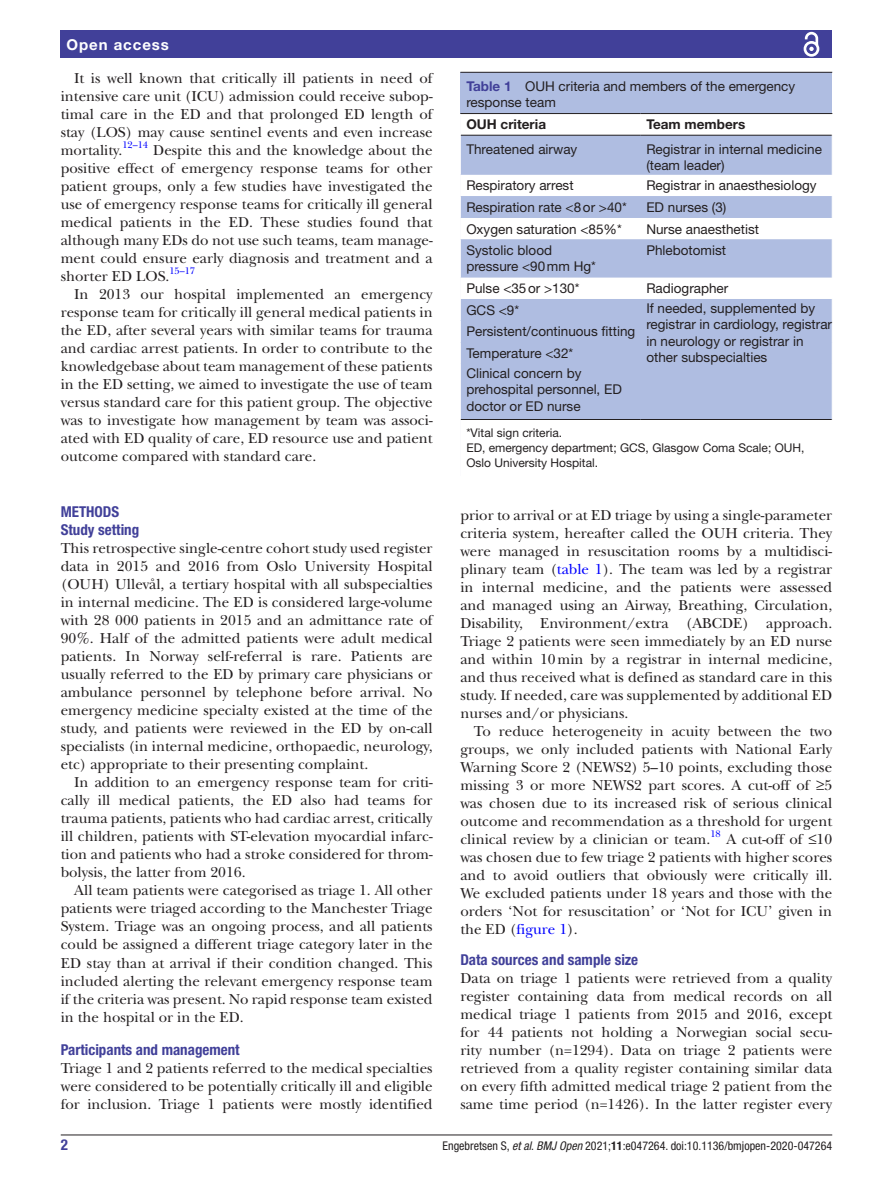
<style>
.page{position:relative;width:893px;height:1191px;background:#fff}
.page>*{position:absolute;margin:0;border:0;box-sizing:border-box;transform-origin:0 0}
.t1{font:15px/18px "New Baskerville";color:#231f20;text-align:justify}
.t2{font:700 condensed 15px/18px "Helvetica Neue LT Std";color:#414099}
.t3{font:700 15px "Helvetica Neue LT Std";letter-spacing:.065em;color:#fff}
.t4{font:13.5px/16.2px "Helvetica Neue LT Std";color:#231f20}
.t5{font:700 13.5px "Helvetica Neue LT Std";color:#231f20}
.t6{font:12px/15px "Helvetica Neue LT Std";color:#231f20}
.t7{font:condensed 12px "Helvetica Neue LT Std";color:#231f20}
.t8{font:9.9px "New Baskerville";color:#00f}
.s1{font-weight:700;color:#414099}
.s2{color:#00f}
.s3{font-style:italic}
.s4{font-weight:700}
</style>
<div class="page">
<hr style="left:61px;top:1134px;width:771px;height:1px;background:#231f20">
<div style="left:61px;top:31px;width:771px;height:27px;background:#414099"></div>
<svg style="left:803px;top:31px;width:17px;height:26px"></svg>
<div style="left:460px;top:73px;width:372px;height:403px;background:#afbde1"></div>
<hr style="left:460px;top:72px;width:372px;height:1px;background:#231f20">
<div style="left:461px;top:114px;width:371px;height:362px;background:#fff"></div>
<svg style="left:461px;top:136px;width:371px;height:283px"></svg>
<hr style="left:640px;top:419px;width:192px;height:1px;background:#231f20">
<hr style="left:460px;top:113px;width:180px;height:1px;background:#231f20">
<hr style="left:460px;top:135px;width:180px;height:1px;background:#231f20">
<hr style="left:640px;top:113px;width:192px;height:1px;background:#231f20">
<hr style="left:640px;top:135px;width:192px;height:1px;background:#231f20">
<hr style="left:460px;top:419px;width:180px;height:1px;background:#231f20">
<svg style="left:460px;top:114px;width:1px;height:21px"></svg>
<hr style="left:460px;top:135px;width:1px;height:39px;background:#fff">
<svg style="left:460px;top:174px;width:1px;height:65px"></svg>
<hr style="left:460px;top:239px;width:1px;height:38px;background:#fff">
<svg style="left:460px;top:277px;width:1px;height:87px"></svg>
<hr style="left:460px;top:364px;width:1px;height:55px;background:#fff">
<hr style="left:460px;top:419px;width:1px;height:57px;background:#fff">
<hr style="left:466px;top:436px;width:366px;height:2px;background:#fff">
<hr style="left:466px;top:466px;width:366px;height:2px;background:#fff">
<p class="t3" style="left:66px;top:35px;width:104px">Open access</p>
<p class="t1" style="left:61px;top:69px;width:373px;text-indent:14px">It is well known that critically ill patients in need of intensive care unit (ICU) admission could receive subop&shy;timal care in the ED and that prolonged ED length of stay (LOS) may cause sentinel events and even increase mortality.</p>
<p class="t8" style="left:122px;top:139px;width:27px">12–14</p>
<p class="t1" style="left:61px;top:141px;width:373px;text-indent:93px">Despite this and the knowledge about the positive effect of emergency response teams for other patient groups, only a few studies have investigated the use of emergency response teams for critically ill general medical patients in the ED. These studies found that although many EDs do not use such teams, team manage&shy;ment could ensure early diagnosis and treatment and a shorter ED LOS.</p>
<p class="t8" style="left:169px;top:265px;width:27px">15–17</p>
<p class="t1" style="left:61px;top:285px;width:373px;text-indent:14px">In 2013 our hospital implemented an emergency response team for critically ill general medical patients in the ED, after several years with similar teams for trauma and cardiac arrest patients. In order to contribute to the knowledgebase about team management of these patients in the ED setting, we aimed to investigate the use of team versus standard care for this patient group. The objective was to investigate how management by team was associ&shy;ated with ED quality of care, ED resource use and patient outcome compared with standard care.</p>
<p class="t2" style="left:61px;top:503px;width:80px">METHODS<br>Study setting</p>
<p class="t1" style="left:61px;top:539px;width:373px">This retrospective single-centre cohort study used register data in 2015 and 2016 from Oslo University Hospital (OUH) Ullevål, a tertiary hospital with all subspecialties in internal medicine. The ED is considered large-volume with 28 000 patients in 2015 and an admittance rate of 90%. Half of the admitted patients were adult medical patients. In Norway self-referral is rare. Patients are usually referred to the ED by primary care physicians or ambulance personnel by telephone before arrival. No emergency medicine specialty existed at the time of the study, and patients were reviewed in the ED by on-call specialists (in internal medicine, orthopaedic, neurology, etc) appropriate to their presenting complaint.</p>
<p class="t1" style="left:61px;top:773px;width:373px;text-indent:14px">In addition to an emergency response team for criti&shy;cally ill medical patients, the ED also had teams for trauma patients, patients who had cardiac arrest, critically ill children, patients with ST-elevation myocardial infarc&shy;tion and patients who had a stroke considered for throm&shy;bolysis, the latter from 2016.</p>
<p class="t1" style="left:61px;top:881px;width:373px;text-indent:14px">All team patients were categorised as triage 1. All other patients were triaged according to the Manchester Triage System. Triage was an ongoing process, and all patients could be assigned a different triage category later in the ED stay than at arrival if their condition changed. This included alerting the relevant emergency response team if the criteria was present. No rapid response team existed in the hospital or in the ED.</p>
<p class="t2" style="left:61px;top:1040px;width:180px">Participants and management</p>
<p class="t1" style="left:61px;top:1059px;width:373px">Triage 1 and 2 patients referred to the medical specialties were considered to be potentially critically ill and eligible for inclusion. Triage 1 patients were mostly identified</p>
<p class="t4" style="left:466px;top:77px;width:330px"><span class="s1">Table 1</span> OUH criteria and members of the emergency response team</p>
<p class="t5" style="left:466px;top:116px;width:81px">OUH criteria</p>
<p class="t5" style="left:646px;top:116px;width:100px">Team members</p>
<p class="t4" style="left:466px;top:141px;width:112px">Threatened airway</p>
<p class="t4" style="left:646px;top:141px;width:177px">Registrar in internal medicine (team leader)</p>
<p class="t4" style="left:466px;top:177px;width:109px">Respiratory arrest</p>
<p class="t4" style="left:646px;top:177px;width:172px">Registrar in anaesthesiology</p>
<p class="t4" style="left:466px;top:199px;width:162px">Respiration rate &lt;8or &gt;40*</p>
<p class="t4" style="left:646px;top:199px;width:82px">ED nurses (3)</p>
<p class="t4" style="left:466px;top:220px;width:157px">Oxygen saturation &lt;85%*</p>
<p class="t4" style="left:646px;top:220px;width:114px">Nurse anaesthetist</p>
<p class="t4" style="left:466px;top:242px;width:131px">Systolic blood pressure &lt;90mm Hg*</p>
<p class="t4" style="left:646px;top:242px;width:81px">Phlebotomist</p>
<p class="t4" style="left:466px;top:280px;width:115px">Pulse &lt;35or &gt;130*</p>
<p class="t4" style="left:646px;top:280px;width:83px">Radiographer</p>
<p class="t4" style="left:466px;top:301px;width:54px">GCS &lt;9*</p>
<p class="t4" style="left:646px;top:300px;width:187px">If needed, supplemented by registrar in cardiology, registrar in neurology or registrar in other subspecialties</p>
<p class="t4" style="left:466px;top:320px;width:171px;line-height:21.6px">Persistent/continuous fitting<br>Temperature &lt;32*</p>
<p class="t4" style="left:466px;top:365px;width:157px">Clinical concern by prehospital personnel, ED doctor or ED nurse</p>
<p class="t6" style="left:466px;top:425px;width:340px">*Vital sign criteria.<br>ED, emergency department; GCS, Glasgow Coma Scale; OUH,<br>Oslo University Hospital.</p>
<p class="t1" style="left:460px;top:506px;width:373px">prior to arrival or at ED triage by using a single-parameter criteria system, hereafter called the OUH criteria. They were managed in resuscitation rooms by a multidisci&shy;plinary team (<span class="s2">table 1</span>). The team was led by a registrar in internal medicine, and the patients were assessed and managed using an Airway, Breathing, Circulation, Disability, Environment/extra (ABCDE) approach.<br>Triage 2 patients were seen immediately by an ED nurse and within 10min by a registrar in internal medicine, and thus received what is defined as standard care in this study. If needed, care was supplemented by additional ED nurses and/or physicians.</p>
<p class="t1" style="left:460px;top:722px;width:373px;text-indent:14px">To reduce heterogeneity in acuity between the two groups, we only included patients with National Early Warning Score 2 (NEWS2) 5–10 points, excluding those missing 3 or more NEWS2 part scores. A cut-off of ≥5 was chosen due to its increased risk of serious clinical outcome and recommendation as a threshold for urgent clinical review by a clinician or team.<sup>18</sup> A cut-off of ≤10 was chosen due to few triage 2 patients with higher scores and to avoid outliers that obviously were critically ill.<br>We excluded patients under 18 years and those with the orders ‘Not for resuscitation’ or ‘Not for ICU’ given in the ED (<span class="s2">figure 1</span>).</p>
<p class="t2" style="left:460px;top:950px;width:179px">Data sources and sample size</p>
<p class="t1" style="left:460px;top:969px;width:373px">Data on triage 1 patients were retrieved from a quality register containing data from medical records on all medical triage 1 patients from 2015 and 2016, except for 44 patients not holding a Norwegian social secu&shy;rity number (n=1294). Data on triage 2 patients were retrieved from a quality register containing similar data on every fifth admitted medical triage 2 patient from the same time period (n=1426). In the latter register every</p>
<p class="t2" style="left:61px;top:1135px;width:9px">2</p>
<p class="t7" style="left:443px;top:1138px;width:391px">Engebretsen S, <span class="s3">et al</span>. <span class="s3">BMJ Open</span> 2021;<span class="s4">11</span>:e047264. doi:10.1136/bmjopen-2020-047264</p>
</div>
